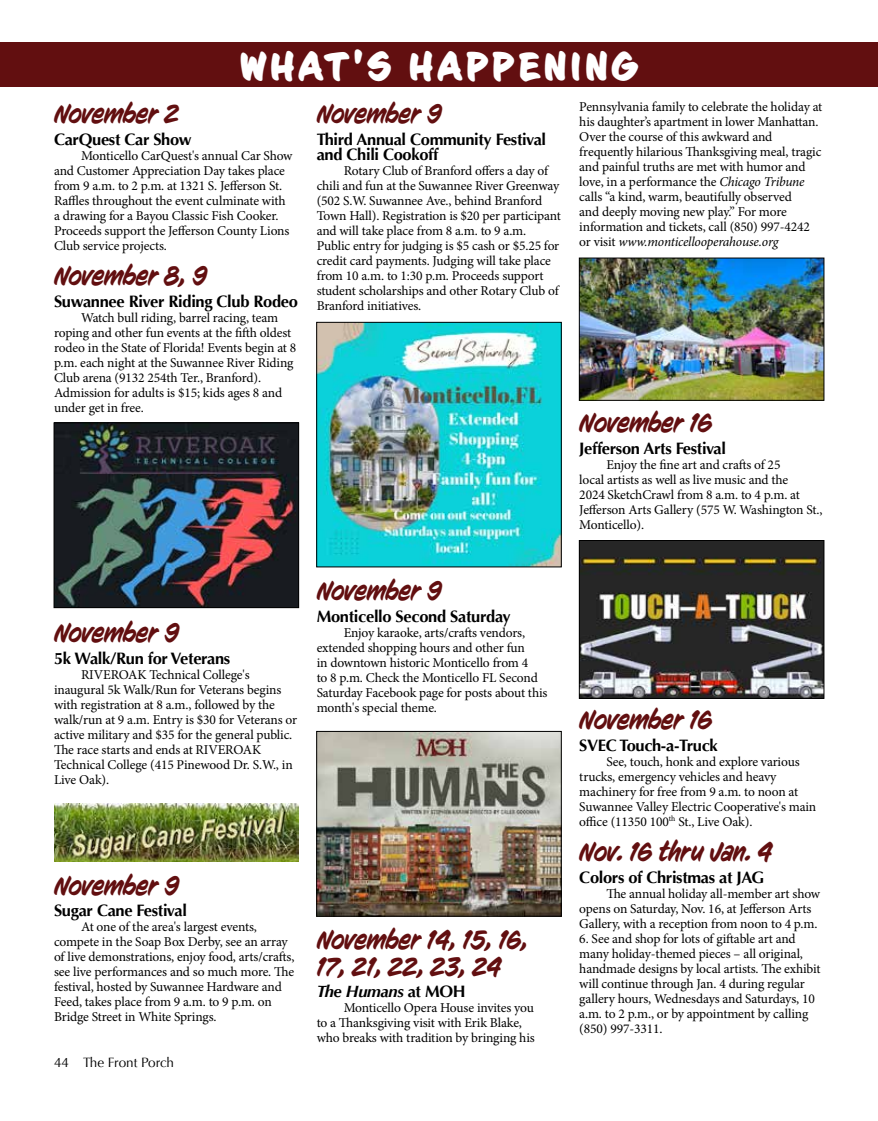
<style>
.page{position:relative;width:878px;height:1121px;background:#fff}
.page>*{position:absolute;margin:0;border:0;box-sizing:border-box;transform-origin:0 0}
.t1{font:700 39px "CC Sign Language";letter-spacing:.08em;color:#fff}
.t2{font:italic 27px/27px "CC Sign Language";letter-spacing:-.02em;color:#620f10;scale:.85 1}
.t3{font:700 16.5px/15px "Optima";letter-spacing:-.02em;color:#000}
.t4{font:italic 700 16.5px "Optima";letter-spacing:-.02em;color:#000}
.t5{font:13.5px/15px "Minion Pro";letter-spacing:-.01em;color:#000}
.t6{font:13.5px "Optima";color:#000}
.s1{font-style:italic}
.s2{font-style:normal}
</style>
<div class="page">
<div style="left:0;top:43px;width:878px;height:44px;background:#620f10"></div>
<img style="left:54px;top:803px;width:244px;height:59px">
<img style="left:318px;top:324px;width:241px;height:241px">
<div style="left:316px;top:322px;width:245px;height:245px;border:1px solid #000"></div>
<img style="left:56px;top:424px;width:241px;height:182px">
<div style="left:54px;top:422px;width:245px;height:186px;border:1px solid #000"></div>
<img style="left:318px;top:733px;width:241px;height:181px">
<div style="left:316px;top:731px;width:245px;height:185px;border:1px solid #000"></div>
<img style="left:581px;top:542px;width:241px;height:154px">
<div style="left:579px;top:540px;width:245px;height:158px;border:1px solid #000"></div>
<img style="left:581px;top:260px;width:241px;height:138px">
<div style="left:579px;top:258px;width:245px;height:142px;border:1px solid #000"></div>
<h1 class="t1" style="left:240px;top:44px;width:399px">WHAT'S HAPPENING</h1>
<h2 class="t2" style="left:54px;top:100px;width:149px">November 2</h2>
<p class="t3" style="left:54px;top:132px;width:139px">CarQuest Car Show</p>
<p class="t5" style="left:54px;top:148px;width:240px;text-indent:27px">Monticello CarQuest's annual Car Show and Customer Appreciation Day takes place from 9 a.m. to 2 p.m. at 1321 S. Jefferson St.<br>Raffles throughout the event culminate with a drawing for a Bayou Classic Fish Cooker.<br>Proceeds support the Jefferson County Lions Club service projects.</p>
<h2 class="t2" style="left:54px;top:262px;width:182px">November 8, 9</h2>
<p class="t3" style="left:54px;top:294px;width:245px">Suwannee River Riding Club Rodeo</p>
<p class="t5" style="left:54px;top:310px;width:244px;text-indent:27px">Watch bull riding, barrel racing, team roping and other fun events at the fifth oldest rodeo in the State of Florida! Events begin at 8 p.m. each night at the Suwannee River Riding Club arena (9132 254th Ter., Branford).<br>Admission for adults is $15; kids ages 8 and under get in free.</p>
<h2 class="t2" style="left:54px;top:619px;width:149px">November 9</h2>
<p class="t3" style="left:54px;top:651px;width:178px">5k Walk/Run for Veterans</p>
<p class="t5" style="left:54px;top:667px;width:244px;text-indent:27px">RIVEROAK Technical College's inaugural 5k Walk/Run for Veterans begins with registration at 8 a.m., followed by the walk/run at 9 a.m. Entry is $30 for Veterans or active military and $35 for the general public.<br>The race starts and ends at RIVEROAK Technical College (415 Pinewood Dr. S.W., in Live Oak).</p>
<h2 class="t2" style="left:54px;top:871px;width:149px">November 9</h2>
<p class="t3" style="left:54px;top:903px;width:134px">Sugar Cane Festival</p>
<p class="t5" style="left:54px;top:919px;width:242px;text-indent:27px">At one of the area's largest events, compete in the Soap Box Derby, see an array of live demonstrations, enjoy food, arts/crafts, see live performances and so much more. The festival, hosted by Suwannee Hardware and Feed, takes place from 9 a.m. to 9 p.m. on Bridge Street in White Springs.</p>
<p class="t6" style="left:54px;top:1054px;width:121px">44 The Front Porch</p>
<h2 class="t2" style="left:316px;top:100px;width:149px">November 9</h2>
<p class="t3" style="left:316px;top:132px;width:231px">Third Annual Community Festival and Chili Cookoff</p>
<p class="t5" style="left:316px;top:163px;width:246px;text-indent:27px">Rotary Club of Branford offers a day of chili and fun at the Suwannee River Greenway (502 S.W. Suwannee Ave., behind Branford Town Hall). Registration is $20 per participant and will take place from 8 a.m. to 9 a.m.<br>Public entry for judging is $5 cash or $5.25 for credit card payments. Judging will take place from 10 a.m. to 1:30 p.m. Proceeds support student scholarships and other Rotary Club of Branford initiatives.</p>
<p class="t5" style="left:579px;top:100px;width:244px">Pennsylvania family to celebrate the holiday at his daughter’s apartment in lower Manhattan.<br>Over the course of this awkward and frequently hilarious Thanksgiving meal, tragic and painful truths are met with humor and love, in a performance the <span class="s1">Chicago Tribune </span>calls “a kind, warm, beautifully observed<br>and deeply moving new play.” For more information and tickets, call (850) 997-4242 or visit <span class="s1">www.monticellooperahouse.org</span></p>
<h2 class="t2" style="left:316px;top:577px;width:149px">November 9</h2>
<p class="t3" style="left:316px;top:609px;width:195px">Monticello Second Saturday</p>
<p class="t5" style="left:316px;top:625px;width:232px;text-indent:27px">Enjoy karaoke, arts/crafts vendors, extended shopping hours and other fun<br>in downtown historic Monticello from 4<br>to 8 p.m. Check the Monticello FL Second Saturday Facebook page for posts about this month's special theme.</p>
<h2 class="t2" style="left:316px;top:925px;width:251px">November 14, 15, 16,<br>17, 21, 22, 23, 24</h2>
<p class="t4" style="left:316px;top:982px;width:150px">The Humans <span class="s2">at MOH</span></p>
<p class="t5" style="left:316px;top:1000px;width:219px;text-indent:27px">Monticello Opera House invites you to a Thanksgiving visit with Erik Blake, who breaks with tradition by bringing his</p>
<h2 class="t2" style="left:579px;top:409px;width:158px">November 16</h2>
<p class="t3" style="left:579px;top:440px;width:148px">Jefferson Arts Festival</p>
<p class="t5" style="left:579px;top:457px;width:244px;text-indent:27px">Enjoy the fine art and crafts of 25<br>local artists as well as live music and the<br>2024 SketchCrawl from 8 a.m. to 4 p.m. at Jefferson Arts Gallery (575 W. Washington St., Monticello).</p>
<h2 class="t2" style="left:579px;top:706px;width:158px">November 16</h2>
<p class="t3" style="left:579px;top:737px;width:140px">SVEC Touch-a-Truck</p>
<p class="t5" style="left:579px;top:754px;width:238px;text-indent:27px">See, touch, honk and explore various trucks, emergency vehicles and heavy machinery for free from 9 a.m. to noon at Suwannee Valley Electric Cooperative's main office (11350 100<sup>th</sup> St., Live Oak).</p>
<h2 class="t2" style="left:579px;top:838px;width:229px">Nov. 16 thru Jan. 4</h2>
<p class="t3" style="left:579px;top:869px;width:186px">Colors of Christmas at JAG</p>
<p class="t5" style="left:579px;top:886px;width:242px;text-indent:27px">The annual holiday all-member art show opens on Saturday, Nov. 16, at Jefferson Arts<br>Gallery, with a reception from noon to 4 p.m.</p>
<p class="t5" style="left:579px;top:931px;width:243px">6. See and shop for lots of giftable art and many holiday-themed pieces – all original, handmade designs by local artists. The exhibit will continue through Jan. 4 during regular gallery hours, Wednesdays and Saturdays, 10 a.m. to 2 p.m., or by appointment by calling (850) 997-3311.</p>
</div>
